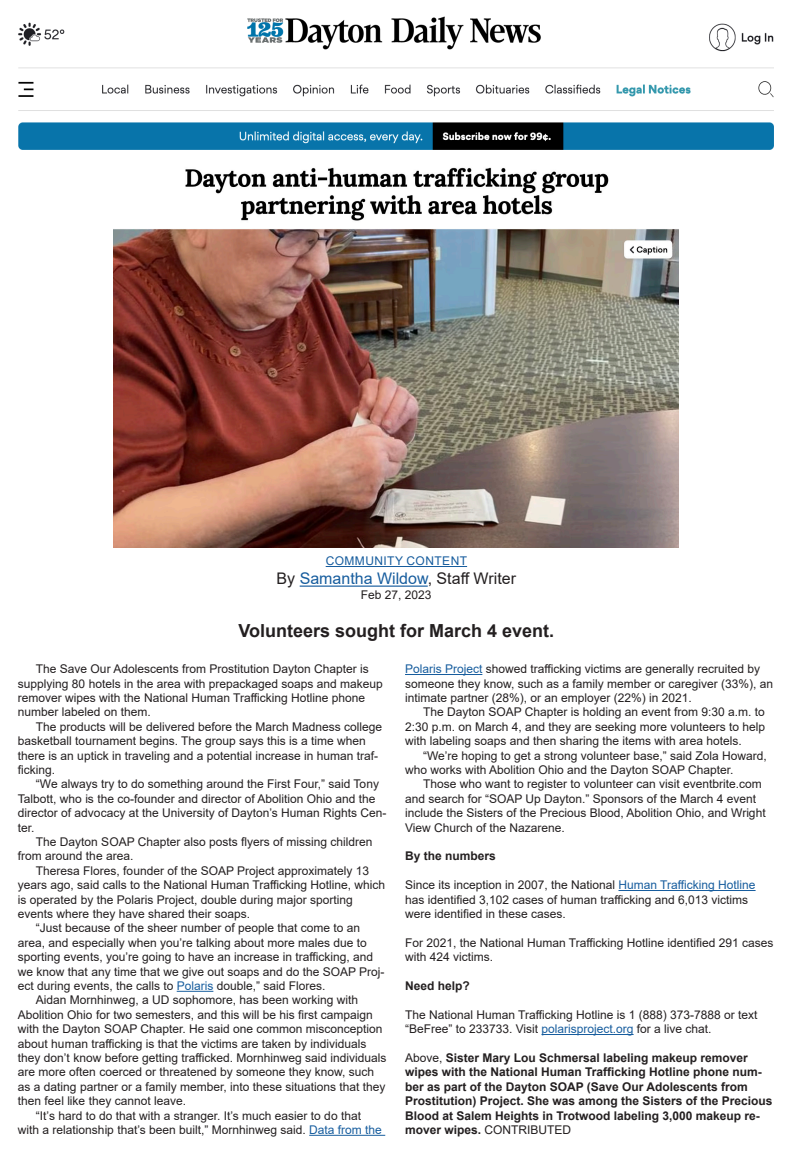
<style>
.page{position:relative;width:792px;height:1152px;background:#fff}
.page>*{position:absolute;margin:0;border:0;box-sizing:border-box;transform-origin:0 0}
.t1{font:700 18px "Arial";color:#231f20}
.t2{font:16px "Arial";color:#231f20}
.t3{font:12px/14.4px "Arial";color:#231f20}
.t4{font:700 12px/14.4px "Arial";color:#231f20}
.t5{font:12px "Arial";letter-spacing:.035em;color:#175d9e}
.s1{color:#175d9e}
.s2{font-weight:400}
</style>
<div class="page">
<hr style="left:177px;top:991px;width:36px;height:1px;background:#175d9e">
<hr style="left:309px;top:1135px;width:76px;height:1px;background:#175d9e">
<hr style="left:326px;top:566px;width:141px;height:1px;background:#175d9e">
<hr style="left:300px;top:586px;width:128px;height:1px;background:#175d9e">
<img style="left:18px;top:16px;width:756px;height:134px">
<img style="left:114px;top:167px;width:565px;height:380px">
<hr style="left:405px;top:674px;width:77px;height:1px;background:#175d9e">
<hr style="left:619px;top:890px;width:137px;height:1px;background:#175d9e">
<hr style="left:542px;top:1034px;width:92px;height:1px;background:#175d9e">
<p class="t5" style="left:326px;top:553px;width:143px">COMMUNITY CONTENT</p>
<p class="t2" style="left:277px;top:568px;width:241px">By <span class="s1">Samantha Wildow</span>, Staff Writer</p>
<p class="t3" style="left:361px;top:587px;width:72px">Feb 27, 2023</p>
<p class="t1" style="left:238px;top:619px;width:317px">Volunteers sought for March 4 event.</p>
<p class="t3" style="left:405px;top:662px;width:370px"><span class="s1">Polaris Project</span> showed trafficking victims are generally recruited by someone they know, such as a family member or caregiver (33%), an intimate partner (28%), or an employer (22%) in 2021.</p>
<p class="t3" style="left:405px;top:705px;width:362px;text-align:justify;text-indent:18px">The Dayton SOAP Chapter is holding an event from 9:30 a.m. to 2:30 p.m. on March 4, and they are seeking more volunteers to help with labeling soaps and then sharing the items with area hotels.</p>
<p class="t3" style="left:405px;top:748px;width:363px;text-indent:18px">“We’re hoping to get a strong volunteer base,” said Zola Howard, who works with Abolition Ohio and the Dayton SOAP Chapter.</p>
<p class="t3" style="left:405px;top:777px;width:362px;text-indent:18px">Those who want to register to volunteer can visit eventbrite.com and search for “SOAP Up Dayton.” Sponsors of the March 4 event include the Sisters of the Precious Blood, Abolition Ohio, and Wright View Church of the Nazarene.</p>
<p class="t4" style="left:405px;top:849px;width:92px">By the numbers</p>
<p class="t3" style="left:405px;top:878px;width:352px">Since its inception in 2007, the National <span class="s1">Human Trafficking Hotline </span>has identified 3,102 cases of human trafficking and 6,013 victims were identified in these cases.</p>
<p class="t3" style="left:405px;top:935px;width:370px">For 2021, the National Human Trafficking Hotline identified 291 cases with 424 victims.</p>
<p class="t4" style="left:405px;top:979px;width:66px">Need help?</p>
<p class="t3" style="left:405px;top:1007px;width:354px">The National Human Trafficking Hotline is 1 (888) 373-7888 or text “BeFree” to 233733. Visit <span class="s1">polarisproject.org</span> for a live chat.</p>
<p class="t4" style="left:405px;top:1051px;width:369px"><span class="s2">Above,</span> Sister Mary Lou Schmersal labeling makeup remover wipes with the National Human Trafficking Hotline phone num&shy;ber as part of the Dayton SOAP (Save Our Adolescents from Prostitution) Project. She was among the Sisters of the Precious Blood at Salem Heights in Trotwood labeling 3,000 makeup re&shy;mover wipes. <span class="s2">CONTRIBUTED</span></p>
<p class="t3" style="left:18px;top:662px;width:366px;text-indent:18px">The Save Our Adolescents from Prostitution Dayton Chapter is supplying 80 hotels in the area with prepackaged soaps and makeup remover wipes with the National Human Trafficking Hotline phone number labeled on them.</p>
<p class="t3" style="left:18px;top:719px;width:366px;text-indent:18px">The products will be delivered before the March Madness college basketball tournament begins. The group says this is a time when there is an uptick in traveling and a potential increase in human traf&shy;ficking.</p>
<p class="t3" style="left:18px;top:777px;width:370px;text-indent:18px">“We always try to do something around the First Four,” said Tony Talbott, who is the co-founder and director of Abolition Ohio and the director of advocacy at the University of Dayton’s Human Rights Cen&shy;ter.</p>
<p class="t3" style="left:18px;top:835px;width:356px;text-indent:18px">The Dayton SOAP Chapter also posts flyers of missing children from around the area.</p>
<p class="t3" style="left:18px;top:863px;width:369px;text-indent:18px">Theresa Flores, founder of the SOAP Project approximately 13 years ago, said calls to the National Human Trafficking Hotline, which is operated by the Polaris Project, double during major sporting events where they have shared their soaps.</p>
<p class="t3" style="left:18px;top:921px;width:368px;text-indent:18px">“Just because of the sheer number of people that come to an area, and especially when you’re talking about more males due to sporting events, you’re going to have an increase in trafficking, and we know that any time that we give out soaps and do the SOAP Proj&shy;ect during events, the calls to <span class="s1">Polaris</span> double,” said Flores.</p>
<p class="t3" style="left:18px;top:993px;width:370px;text-indent:18px">Aidan Mornhinweg, a UD sophomore, has been working with Abolition Ohio for two semesters, and this will be his first campaign with the Dayton SOAP Chapter. He said one common misconception about human trafficking is that the victims are taken by individuals they don’t know before getting trafficked. Mornhinweg said individuals are more often coerced or threatened by someone they know, such as a dating partner or a family member, into these situations that they then feel like they cannot leave.</p>
<p class="t3" style="left:18px;top:1108px;width:365px;text-align:center">“It’s hard to do that with a stranger. It’s much easier to do that<br>with a relationship that’s been built,” Mornhinweg said. <span class="s1">Data from the</span></p>
</div>
